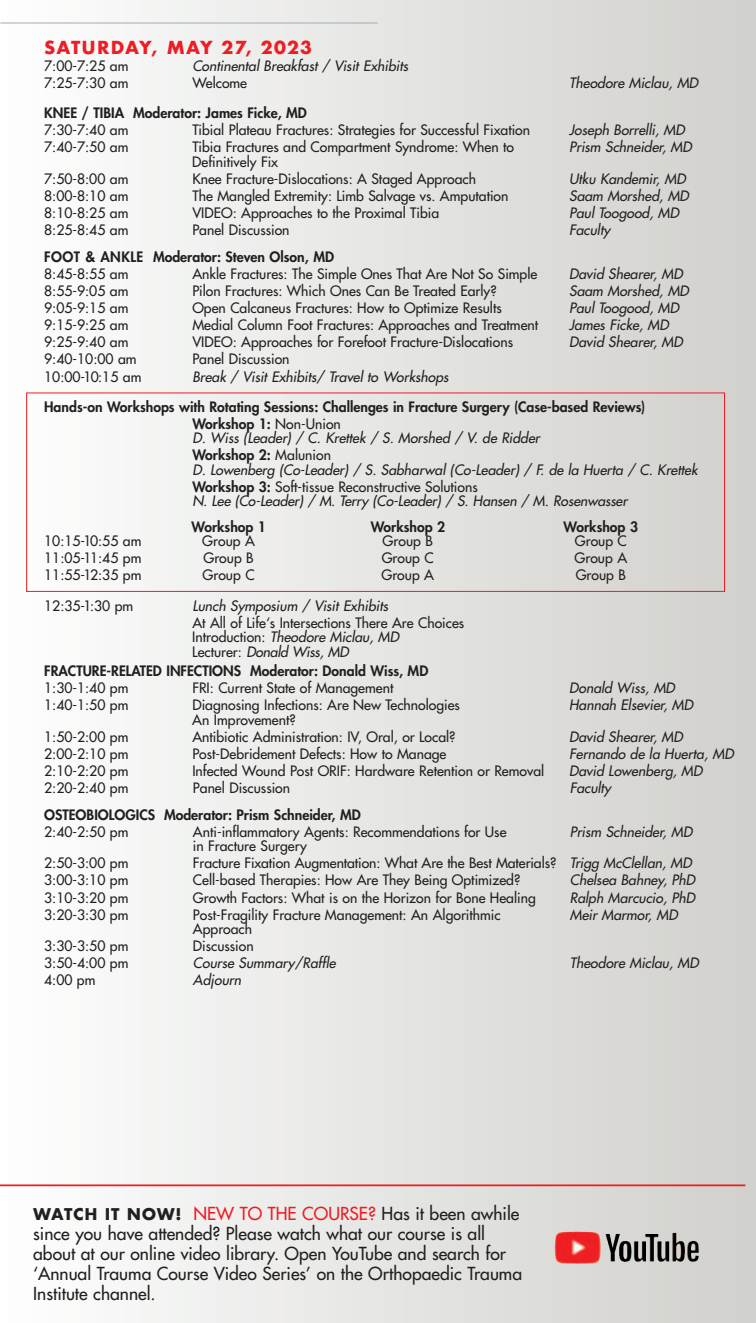
<style>
.page{position:relative;width:756px;height:1323px;background:#fff}
.page>*{position:absolute;margin:0;border:0;box-sizing:border-box;transform-origin:0 0}
.t1{font:17.5px/20.1px "Futura";color:#231f20}
.t2{font:700 17.5px "Futura";letter-spacing:.07em;color:#ee1d23}
.t3{font:14px/14.3px "Futura";color:#231f20}
.t4{font:italic 14px/17.2px "Futura";color:#231f20}
.t5{font:800 14px/17.2px "Futura";color:#231f20}
.s1{font-weight:400}
.s2{font-weight:800;font-style:normal}
.s3{font-style:normal}
.s4{font-style:italic}
.s5{font-weight:700;font-size:15.75px}
.s6{color:#ee1d23}
</style>
<div class="page">
<div style="left:0;top:0;width:756px;height:1323px;background:linear-gradient(to right,#fdfefd,#d0cfcb)"></div>
<hr style="left:0;top:23px;width:378px;height:1px;background:#a1acb4">
<div style="left:26px;top:393px;width:699px;height:199px;border:1px solid #ee1d23"></div>
<hr style="left:0;top:1184px;width:745px;height:2px;background:#ee1d23">
<img style="left:555px;top:1232px;width:144px;height:32px">
<p class="t2" style="left:44px;top:36px;width:269px">SATURDAY, MAY 27, 2023</p>
<p class="t3" style="left:44px;top:60px;width:86px">7:00-7:25 am</p>
<p class="t4" style="left:192px;top:58px;width:220px">Continental Breakfast / Visit Exhibits</p>
<p class="t3" style="left:44px;top:77px;width:86px">7:25-7:30 am</p>
<p class="t3" style="left:192px;top:77px;width:56px">Welcome</p>
<p class="t4" style="left:569px;top:75px;width:133px">Theodore Miclau, MD</p>
<p class="t5" style="left:44px;top:106px;width:264px">KNEE / TIBIA Moderator: James Ficke, MD</p>
<p class="t3" style="left:44px;top:124px;width:86px">7:30-7:40 am</p>
<p class="t3" style="left:192px;top:124px;width:339px">Tibial Plateau Fractures: Strategies for Successful Fixation</p>
<p class="t4" style="left:569px;top:123px;width:120px">Joseph Borrelli, MD</p>
<p class="t3" style="left:44px;top:141px;width:86px">7:40-7:50 am</p>
<p class="t3" style="left:192px;top:141px;width:323px">Tibia Fractures and Compartment Syndrome: When to</p>
<p class="t4" style="left:569px;top:140px;width:127px">Prism Schneider, MD</p>
<p class="t3" style="left:192px;top:156px;width:87px">Definitively Fix</p>
<p class="t3" style="left:44px;top:173px;width:86px">7:50-8:00 am</p>
<p class="t3" style="left:192px;top:173px;width:285px">Knee Fracture-Dislocations: A Staged Approach</p>
<p class="t4" style="left:569px;top:171px;width:120px">Utku Kandemir, MD</p>
<p class="t3" style="left:44px;top:190px;width:86px">8:00-8:10 am</p>
<p class="t3" style="left:192px;top:190px;width:318px">The Mangled Extremity: Limb Salvage vs. Amputation</p>
<p class="t4" style="left:569px;top:188px;width:124px">Saam Morshed, MD</p>
<p class="t3" style="left:44px;top:207px;width:86px">8:10-8:25 am</p>
<p class="t3" style="left:192px;top:207px;width:248px">VIDEO: Approaches to the Proximal Tibia</p>
<p class="t4" style="left:569px;top:205px;width:114px">Paul Toogood, MD</p>
<p class="t3" style="left:44px;top:224px;width:86px">8:25-8:45 am</p>
<p class="t3" style="left:192px;top:224px;width:99px">Panel Discussion</p>
<p class="t4" style="left:569px;top:222px;width:43px">Faculty</p>
<p class="t5" style="left:44px;top:249px;width:291px">FOOT &amp; ANKLE Moderator: Steven Olson, MD</p>
<p class="t3" style="left:44px;top:268px;width:86px">8:45-8:55 am</p>
<p class="t3" style="left:192px;top:268px;width:346px">Ankle Fractures: The Simple Ones That Are Not So Simple</p>
<p class="t4" style="left:569px;top:266px;width:118px">David Shearer, MD</p>
<p class="t3" style="left:44px;top:285px;width:86px">8:55-9:05 am</p>
<p class="t3" style="left:192px;top:285px;width:306px">Pilon Fractures: Which Ones Can Be Treated Early?</p>
<p class="t4" style="left:569px;top:283px;width:124px">Saam Morshed, MD</p>
<p class="t3" style="left:44px;top:302px;width:86px">9:05-9:15 am</p>
<p class="t3" style="left:192px;top:302px;width:311px">Open Calcaneus Fractures: How to Optimize Results</p>
<p class="t4" style="left:569px;top:300px;width:114px">Paul Toogood, MD</p>
<p class="t3" style="left:44px;top:319px;width:86px">9:15-9:25 am</p>
<p class="t3" style="left:192px;top:319px;width:347px">Medial Column Foot Fractures: Approaches and Treatment</p>
<p class="t4" style="left:569px;top:318px;width:104px">James Ficke, MD</p>
<p class="t3" style="left:44px;top:336px;width:86px">9:25-9:40 am</p>
<p class="t3" style="left:192px;top:336px;width:322px">VIDEO: Approaches for Forefoot Fracture-Dislocations</p>
<p class="t4" style="left:569px;top:335px;width:118px">David Shearer, MD</p>
<p class="t3" style="left:44px;top:353px;width:94px">9:40-10:00 am</p>
<p class="t3" style="left:192px;top:353px;width:99px">Panel Discussion</p>
<p class="t3" style="left:44px;top:370px;width:99px">10:00-10:15 am</p>
<p class="t4" style="left:192px;top:369px;width:260px">Break / Visit Exhibits/ Travel to Workshops</p>
<p class="t5" style="left:192px;top:399px;width:455px;text-indent:-148px">Hands-on Workshops with Rotating Sessions: Challenges in Fracture Surgery (Case-based Reviews)<br>Workshop 1: <span class="s1">Non-Union</span></p>
<p class="t4" style="left:192px;top:431px;width:351px">D. Wiss (Leader) / C. Krettek / S. Morshed / V. de Ridder<br><span class="s2">Workshop 2:</span> <span class="s3">Malunion</span></p>
<p class="t4" style="left:192px;top:462px;width:507px">D. Lowenberg (Co-Leader) / S. Sabharwal (Co-Leader) / F. de la Huerta / C. Krettek<br><span class="s2">Workshop 3:</span> <span class="s3">Soft-tissue Reconstructive Solutions</span></p>
<p class="t4" style="left:192px;top:494px;width:439px">N. Lee (Co-Leader) / M. Terry (Co-Leader) / S. Hansen / M. Rosenwasser</p>
<p class="t5" style="left:192px;top:519px;width:76px">Workshop 1</p>
<p class="t5" style="left:371px;top:519px;width:76px">Workshop 2</p>
<p class="t5" style="left:564px;top:519px;width:76px">Workshop 3</p>
<p class="t3" style="left:44px;top:535px;width:99px">10:15-10:55 am</p>
<p class="t3" style="left:202px;top:535px;width:54px">Group A</p>
<p class="t3" style="left:383px;top:535px;width:52px">Group B</p>
<p class="t3" style="left:575px;top:535px;width:54px">Group C</p>
<p class="t3" style="left:44px;top:552px;width:99px">11:05-11:45 pm</p>
<p class="t3" style="left:203px;top:552px;width:52px">Group B</p>
<p class="t3" style="left:382px;top:552px;width:54px">Group C</p>
<p class="t3" style="left:575px;top:552px;width:54px">Group A</p>
<p class="t3" style="left:44px;top:569px;width:99px">11:55-12:35 pm</p>
<p class="t3" style="left:203px;top:569px;width:54px">Group C</p>
<p class="t3" style="left:381px;top:569px;width:54px">Group A</p>
<p class="t3" style="left:576px;top:569px;width:52px">Group B</p>
<p class="t3" style="left:44px;top:599px;width:91px">12:35-1:30 pm</p>
<p class="t4" style="left:192px;top:598px;width:200px">Lunch Symposium / Visit Exhibits</p>
<p class="t3" style="left:192px;top:616px;width:273px">At All of Life‘s Intersections There Are Choices<br>I n t rod u c t i o n : <span class="s4">Theodore Miclau, MD<br></span>Lecturer: <span class="s4">Donald Wiss, MD</span></p>
<p class="t5" style="left:44px;top:664px;width:386px">FRACTURE-RELATED INFECTIONS Moderator: Donald Wiss, MD</p>
<p class="t3" style="left:44px;top:682px;width:86px">1:30-1:40 pm</p>
<p class="t3" style="left:192px;top:682px;width:203px">FRI: Current State of Management</p>
<p class="t4" style="left:569px;top:681px;width:110px">Donald Wiss, MD</p>
<p class="t3" style="left:44px;top:699px;width:86px">1:40-1:50 pm</p>
<p class="t3" style="left:192px;top:699px;width:269px">Diagnosing Infections: Are New Technologies</p>
<p class="t4" style="left:569px;top:698px;width:128px">Hannah Elsevier, MD</p>
<p class="t3" style="left:192px;top:713px;width:105px">An Improvement?</p>
<p class="t3" style="left:44px;top:731px;width:86px">1:50-2:00 pm</p>
<p class="t3" style="left:192px;top:731px;width:265px">Antibiotic Administration: IV, Oral, or Local?</p>
<p class="t4" style="left:569px;top:729px;width:118px">David Shearer, MD</p>
<p class="t3" style="left:44px;top:748px;width:86px">2:00-2:10 pm</p>
<p class="t3" style="left:192px;top:748px;width:256px">Post-Debridement Defects: How to Manage</p>
<p class="t4" style="left:569px;top:746px;width:169px">Fernando de la Huerta, MD</p>
<p class="t3" style="left:44px;top:765px;width:86px">2:10-2:20 pm</p>
<p class="t3" style="left:192px;top:765px;width:353px">Infected Wound Post ORIF: Hardware Retention or Removal</p>
<p class="t4" style="left:569px;top:763px;width:137px">David Lowenberg, MD</p>
<p class="t3" style="left:44px;top:782px;width:86px">2:20-2:40 pm</p>
<p class="t3" style="left:193px;top:782px;width:99px">Panel Discussion</p>
<p class="t4" style="left:570px;top:780px;width:43px">Faculty</p>
<p class="t5" style="left:44px;top:807px;width:318px">OSTEOBIOLOGICS Moderator: Prism Schneider, MD</p>
<p class="t3" style="left:44px;top:825px;width:86px">2:40-2:50 pm</p>
<p class="t3" style="left:193px;top:825px;width:315px">Anti-inflammatory Agents: Recommendations for Use</p>
<p class="t4" style="left:570px;top:824px;width:127px">Prism Schneider, MD</p>
<p class="t3" style="left:193px;top:840px;width:116px">in Fracture Surgery</p>
<p class="t3" style="left:44px;top:857px;width:86px">2:50-3:00 pm</p>
<p class="t3" style="left:193px;top:857px;width:503px">Fracture Fixation Augmentation: What Are the Best Materials? <span class="s4">Trigg McClellan, MD</span></p>
<p class="t3" style="left:44px;top:874px;width:86px">3:00-3:10 pm</p>
<p class="t3" style="left:193px;top:874px;width:329px">Cell-based Therapies: How Are They Being Optimized?</p>
<p class="t4" style="left:570px;top:873px;width:129px">Chelsea Bahney, PhD</p>
<p class="t3" style="left:44px;top:891px;width:86px">3:10-3:20 pm</p>
<p class="t3" style="left:193px;top:891px;width:344px">Growth Factors: What is on the Horizon for Bone Healing</p>
<p class="t4" style="left:570px;top:890px;width:129px">Ralph Marcucio, PhD</p>
<p class="t3" style="left:44px;top:908px;width:86px">3:20-3:30 pm</p>
<p class="t3" style="left:193px;top:908px;width:309px">Post-Fragility Fracture Management: An Algorithmic</p>
<p class="t4" style="left:570px;top:907px;width:112px">Meir Marmor, MD</p>
<p class="t3" style="left:193px;top:923px;width:61px">Approach</p>
<p class="t3" style="left:44px;top:940px;width:86px">3:30-3:50 pm</p>
<p class="t3" style="left:193px;top:940px;width:62px">Discussion</p>
<p class="t3" style="left:44px;top:957px;width:86px">3:50-4:00 pm</p>
<p class="t4" style="left:193px;top:955px;width:147px">Course Summary/Raffle</p>
<p class="t4" style="left:570px;top:955px;width:133px">Theodore Miclau, MD</p>
<p class="t3" style="left:44px;top:974px;width:53px">4:00 pm</p>
<p class="t4" style="left:193px;top:973px;width:52px">Adjourn</p>
<p class="t1" style="left:33px;top:1204px;width:490px"><span class="s5">WATCH IT NOW!</span> <span class="s6">NEW TO THE COURSE?</span> Has it been awhile since you have attended? Please watch what our course is all about at our online video library. Open YouTube and search for ‘Annual Trauma Course Video Series’ on the Orthopaedic Trauma Institute channel.</p>
</div>
